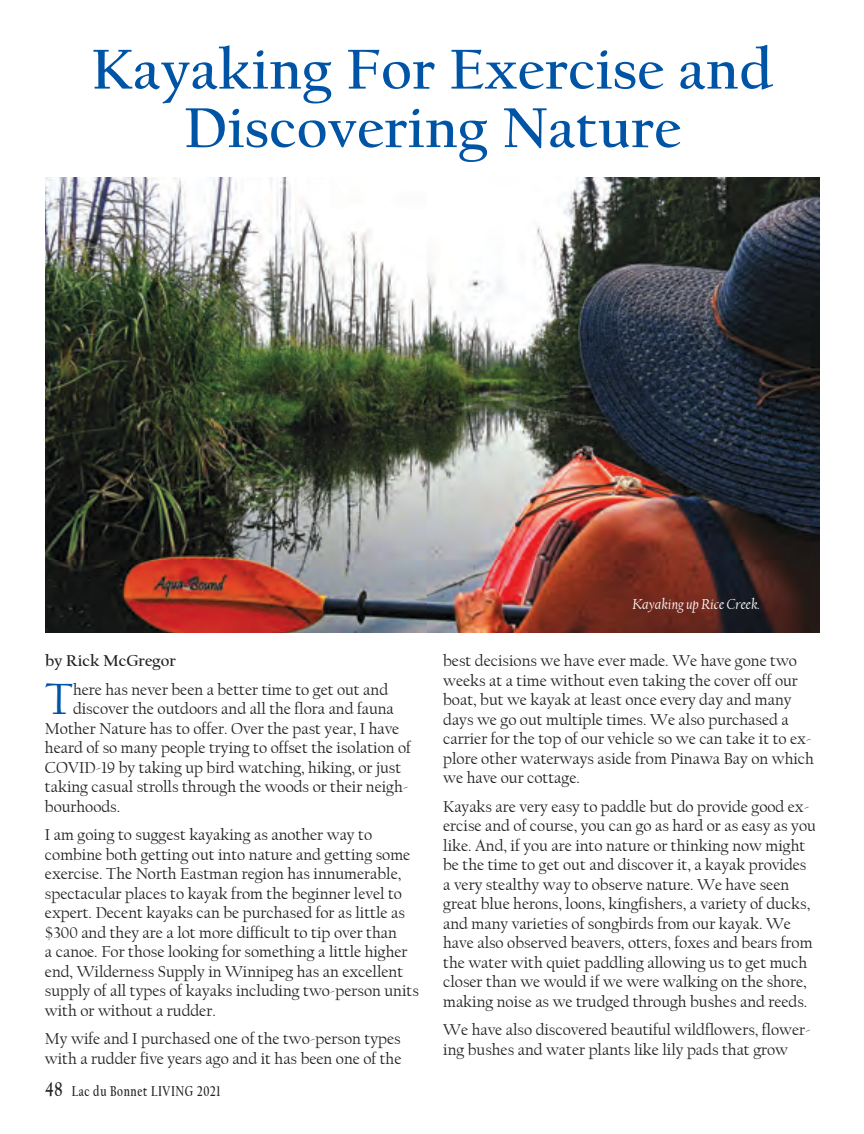
<style>
.page{position:relative;width:864px;height:1134px;background:#fff}
.page>*{position:absolute;margin:0;border:0;box-sizing:border-box;transform-origin:0 0}
.Headline{font:700 58.5px/58.5px "Californian FB";letter-spacing:.01em;color:#0054a6;text-align:center}
.Body_text{font:45.9px "Californian FB";color:#0054a6}
.Body_text-2{font:16.5px/19.5px "Californian FB";color:#231f20}
.Body_text-3{font:700 16.5px "Californian FB";color:#231f20}
.t1{font:700 15px "Californian FB";letter-spacing:.05em;color:#231f20;scale:.75 1}
.t2{font:italic 15px "Californian FB";color:#fff}
.s1{font-size:21px}
</style>
<div class="page">
<img style="left:45px;top:178px;width:774px;height:455px">
<p class="Headline" style="left:92px;top:41px;width:684px">Kayaking For Exercise and<br>Discovering Nature</p>
<p class="Body_text-3" style="left:45px;top:651px;width:132px">by Rick McGregor</p>
<p class="Body_text" style="left:45px;top:674px;width:30px">T</p>
<p class="Body_text-2" style="left:73px;top:680px;width:317px">here has never been a better time to get out and</p>
<p class="Body_text-2" style="left:73px;top:699px;width:322px">discover the outdoors and all the flora and fauna</p>
<p class="Body_text-2" style="left:45px;top:719px;width:356px">Mother Nature has to offer. Over the past year, I have</p>
<p class="Body_text-2" style="left:45px;top:738px;width:368px">heard of so many people trying to offset the isolation of</p>
<p class="Body_text-2" style="left:45px;top:758px;width:358px">COVID-19 by taking up bird watching, hiking, or just</p>
<p class="Body_text-2" style="left:45px;top:777px;width:365px">taking casual strolls through the woods or their neigh-</p>
<p class="Body_text-2" style="left:45px;top:797px;width:77px">bourhoods.</p>
<p class="Body_text-2" style="left:45px;top:825px;width:375px">I am going to suggest kayaking as another way to combine both getting out into nature and getting some exercise. The North Eastman region has innumerable, spectacular places to kayak from the beginner level to expert. Decent kayaks can be purchased for as little as $300 and they are a lot more difficult to tip over than<br>a canoe. For those looking for something a little higher end, Wilderness Supply in Winnipeg has an excellent supply of all types of kayaks including two-person units with or without a rudder.</p>
<p class="Body_text-2" style="left:45px;top:1029px;width:358px">My wife and I purchased one of the two-person types with a rudder five years ago and it has been one of the</p>
<p class="t1" style="left:45px;top:1082px;width:235px"><span class="s1">48</span> Lac du Bonnet LIVING 2021</p>
<p class="t2" style="left:632px;top:596px;width:129px">Kayaking up Rice Creek.</p>
<p class="Body_text-2" style="left:443px;top:651px;width:372px">best decisions we have ever made. We have gone two weeks at a time without even taking the cover off our boat, but we kayak at least once every day and many days we go out multiple times. We also purchased a carrier for the top of our vehicle so we can take it to ex&shy;plore other waterways aside from Pinawa Bay on which we have our cottage.</p>
<p class="Body_text-2" style="left:443px;top:797px;width:374px">Kayaks are very easy to paddle but do provide good ex&shy;ercise and of course, you can go as hard or as easy as you like. And, if you are into nature or thinking now might be the time to get out and discover it, a kayak provides a very stealthy way to observe nature. We have seen great blue herons, loons, kingfishers, a variety of ducks, and many varieties of songbirds from our kayak. We have also observed beavers, otters, foxes and bears from the water with quiet paddling allowing us to get much closer than we would if we were walking on the shore, making noise as we trudged through bushes and reeds.</p>
<p class="Body_text-2" style="left:443px;top:1020px;width:369px">We have also discovered beautiful wildflowers, flower&shy;ing bushes and water plants like lily pads that grow</p>
</div>
